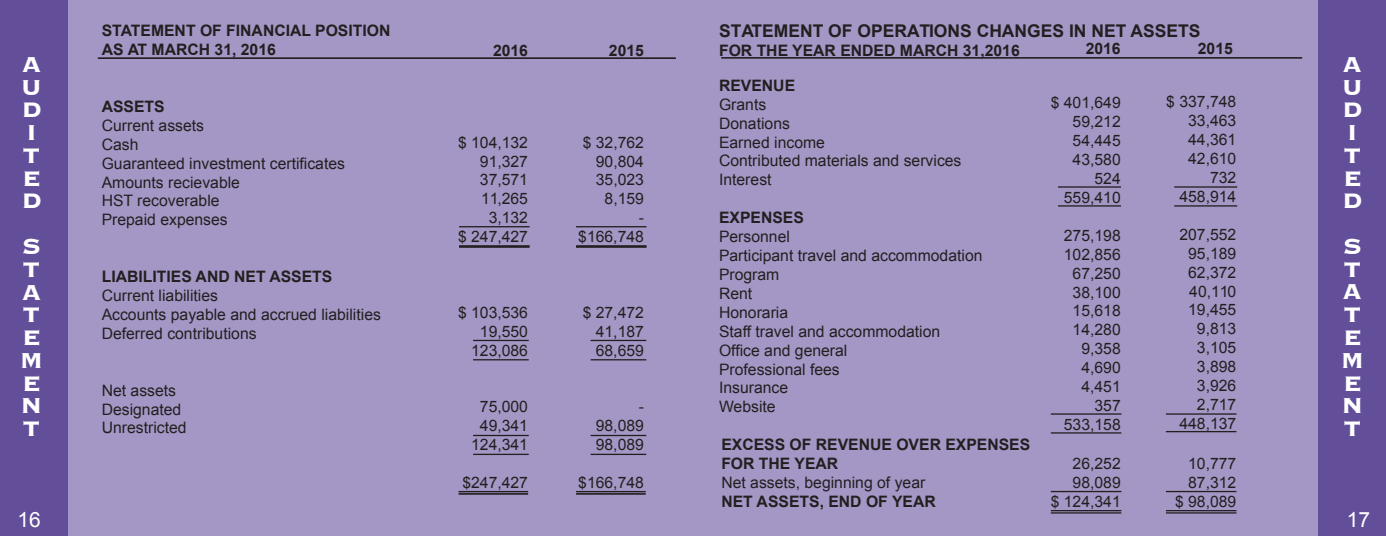
<style>
.page{position:relative;width:1386px;height:536px;background:#fff}
.page>*{position:absolute;margin:0;border:0;box-sizing:border-box;transform-origin:0 0}
.t1{font:700 28px/22.8px "Copperplate";color:#fff}
.t2{font:21px "Arial";color:#fff}
.t3{font:700 17.5px "Arial";color:#231f20}
.t4{font:15.75px/18.9px "Arial";color:#231f20;text-align:right}
.t5{font:700 15.75px/18.9px "Arial";color:#231f20}
</style>
<div class="page">
<div style="left:693px;top:0;width:693px;height:536px;background:#a497c5"></div>
<div style="left:0;top:0;width:693px;height:536px;background:#a497c5"></div>
<hr style="left:98px;top:57px;width:578px;height:2px;background:#231f20">
<hr style="left:459px;top:490px;width:69px;height:2px;background:#231f20">
<hr style="left:721px;top:57px;width:581px;height:1px;background:#231f20">
<div style="left:0;top:0;width:67px;height:536px;background:#624e99"></div>
<div style="left:1319px;top:0;width:67px;height:536px;background:#624e99"></div>
<hr style="left:473px;top:339px;width:56px;height:2px;background:#231f20">
<hr style="left:473px;top:359px;width:56px;height:1px;background:#231f20">
<hr style="left:591px;top:359px;width:55px;height:1px;background:#231f20">
<hr style="left:591px;top:339px;width:55px;height:2px;background:#231f20">
<hr style="left:459px;top:226px;width:71px;height:1px;background:#231f20">
<hr style="left:459px;top:245px;width:71px;height:3px;background:#231f20">
<hr style="left:576px;top:226px;width:71px;height:1px;background:#231f20">
<hr style="left:576px;top:245px;width:71px;height:3px;background:#231f20">
<hr style="left:473px;top:434px;width:56px;height:2px;background:#231f20">
<hr style="left:591px;top:434px;width:55px;height:2px;background:#231f20">
<hr style="left:473px;top:453px;width:56px;height:2px;background:#231f20">
<hr style="left:591px;top:453px;width:55px;height:2px;background:#231f20">
<hr style="left:459px;top:493px;width:69px;height:1px;background:#231f20">
<hr style="left:576px;top:490px;width:70px;height:2px;background:#231f20">
<hr style="left:576px;top:493px;width:70px;height:1px;background:#231f20">
<hr style="left:1058px;top:186px;width:63px;height:2px;background:#231f20">
<hr style="left:1058px;top:205px;width:63px;height:1px;background:#231f20">
<hr style="left:1174px;top:205px;width:63px;height:1px;background:#231f20">
<hr style="left:1174px;top:186px;width:63px;height:2px;background:#231f20">
<hr style="left:1051px;top:413px;width:70px;height:1px;background:#231f20">
<hr style="left:1166px;top:413px;width:70px;height:1px;background:#231f20">
<hr style="left:1051px;top:432px;width:70px;height:1px;background:#231f20">
<hr style="left:1166px;top:431px;width:70px;height:1px;background:#231f20">
<hr style="left:1166px;top:490px;width:70px;height:2px;background:#231f20">
<hr style="left:1051px;top:490px;width:70px;height:2px;background:#231f20">
<hr style="left:1166px;top:510px;width:70px;height:1px;background:#231f20">
<hr style="left:1051px;top:510px;width:70px;height:1px;background:#231f20">
<hr style="left:1166px;top:512px;width:70px;height:1px;background:#231f20">
<hr style="left:1051px;top:512px;width:70px;height:1px;background:#231f20">
<h1 class="t1" style="left:21px;top:51px;width:23px">A<br>U<br>D<br>I<br>T<br>E<br>D</h1>
<h1 class="t1" style="left:20px;top:233px;width:25px;text-align:justify">S T A T E M E N T</h1>
<h2 class="t2" style="left:17px;top:510px;width:25px">16</h2>
<p class="t5" style="left:102px;top:23px;width:290px">STATEMENT OF FINANCIAL POSITION<br>AS AT MARCH 31, 2016</p>
<p class="t5" style="left:102px;top:98px;width:65px">ASSETS</p>
<p class="t4" style="left:102px;top:117px;width:245px;text-align:left">Current assets<br>Cash<br>Guaranteed investment certificates<br>Amounts recievable<br>HST recoverable<br>Prepaid expenses</p>
<p class="t5" style="left:102px;top:268px;width:232px">LIABILITIES AND NET ASSETS</p>
<p class="t4" style="left:102px;top:287px;width:281px;text-align:left">Current liabilities<br>Accounts payable and accrued liabilities<br>Deferred contributions</p>
<p class="t4" style="left:102px;top:381px;width:86px;text-align:left">Net assets<br>Designated<br>Unrestricted</p>
<p class="t5" style="left:493px;top:42px;width:37px">2016</p>
<p class="t5" style="left:609px;top:42px;width:37px">2015</p>
<p class="t4" style="left:458px;top:134px;width:72px">$ 104,132<br>91,327<br>37,571<br>11,265<br>3,132<br>$ 247,427</p>
<p class="t4" style="left:458px;top:304px;width:72px">$ 103,536<br>19,550<br>123,086</p>
<p class="t4" style="left:471px;top:398px;width:58px;text-align:center">75,000<br>49,341<br>124,341</p>
<p class="t4" style="left:462px;top:474px;width:67px">$247,427</p>
<p class="t4" style="left:578px;top:134px;width:67px">$ 32,762<br>90,804<br>35,023<br>8,159<br>- $166,748</p>
<p class="t4" style="left:596px;top:304px;width:50px;text-align:justify;text-indent:-13px">$ 27,472<br>41,187<br>68,659</p>
<p class="t4" style="left:596px;top:398px;width:50px;text-align:justify;text-indent:43px">- 98,089<br>98,089</p>
<p class="t4" style="left:578px;top:474px;width:67px">$166,748</p>
<p class="t3" style="left:719px;top:25px;width:483px">STATEMENT OF OPERATIONS CHANGES IN NET ASSETS</p>
<p class="t5" style="left:719px;top:35px;width:302px;line-height:34.3px">FOR THE YEAR ENDED MARCH 31,2016<br>REVENUE</p>
<p class="t4" style="left:719px;top:96px;width:244px;text-align:left">Grants<br>Donations<br>Earned income<br>Contributed materials and services<br>Interest</p>
<p class="t5" style="left:719px;top:209px;width:86px">EXPENSES</p>
<p class="t4" style="left:719px;top:228px;width:265px;text-align:left">Personnel<br>Participant travel and accommodation<br>Program<br>Rent<br>Honoraria<br>Staff travel and accommodation<br>Office and general<br>Professional fees<br>Insurance<br>Website</p>
<p class="t5" style="left:721px;top:436px;width:310px">EXCESS OF REVENUE OVER EXPENSES<br>FOR THE YEAR</p>
<p class="t4" style="left:721px;top:473px;width:205px">Net assets, beginning of year</p>
<p class="t5" style="left:721px;top:493px;width:216px">NET ASSETS, END OF YEAR</p>
<p class="t5" style="left:1086px;top:41px;width:37px">2016</p>
<p class="t5" style="left:1198px;top:41px;width:37px">2015</p>
<p class="t4" style="left:1166px;top:93px;width:72px">$ 337,748<br>33,463<br>44,361<br>42,610<br>732<br>458,914</p>
<p class="t4" style="left:1179px;top:226px;width:58px">207,552<br>95,189<br>62,372<br>40,110<br>19,455<br>9,813<br>3,105<br>3,898<br>3,926<br>2,717<br>448,137</p>
<p class="t4" style="left:1175px;top:454px;width:63px">10,777<br>87,312<br>$ 98,089</p>
<p class="t4" style="left:1051px;top:94px;width:72px">$ 401,649<br>59,212<br>54,445<br>43,580<br>524<br>559,410</p>
<p class="t4" style="left:1064px;top:227px;width:58px">275,198<br>102,856<br>67,250<br>38,100<br>15,618<br>14,280<br>9,358<br>4,690<br>4,451<br>357<br>533,158</p>
<p class="t4" style="left:1051px;top:454px;width:72px">26,252<br>98,089<br>$ 124,341</p>
<h1 class="t1" style="left:1342px;top:51px;width:23px">A<br>U<br>D<br>I<br>T<br>E<br>D</h1>
<h1 class="t1" style="left:1341px;top:233px;width:25px;text-align:justify">S T A T E M E N T</h1>
<h2 class="t2" style="left:1347px;top:510px;width:25px">17</h2>
</div>
